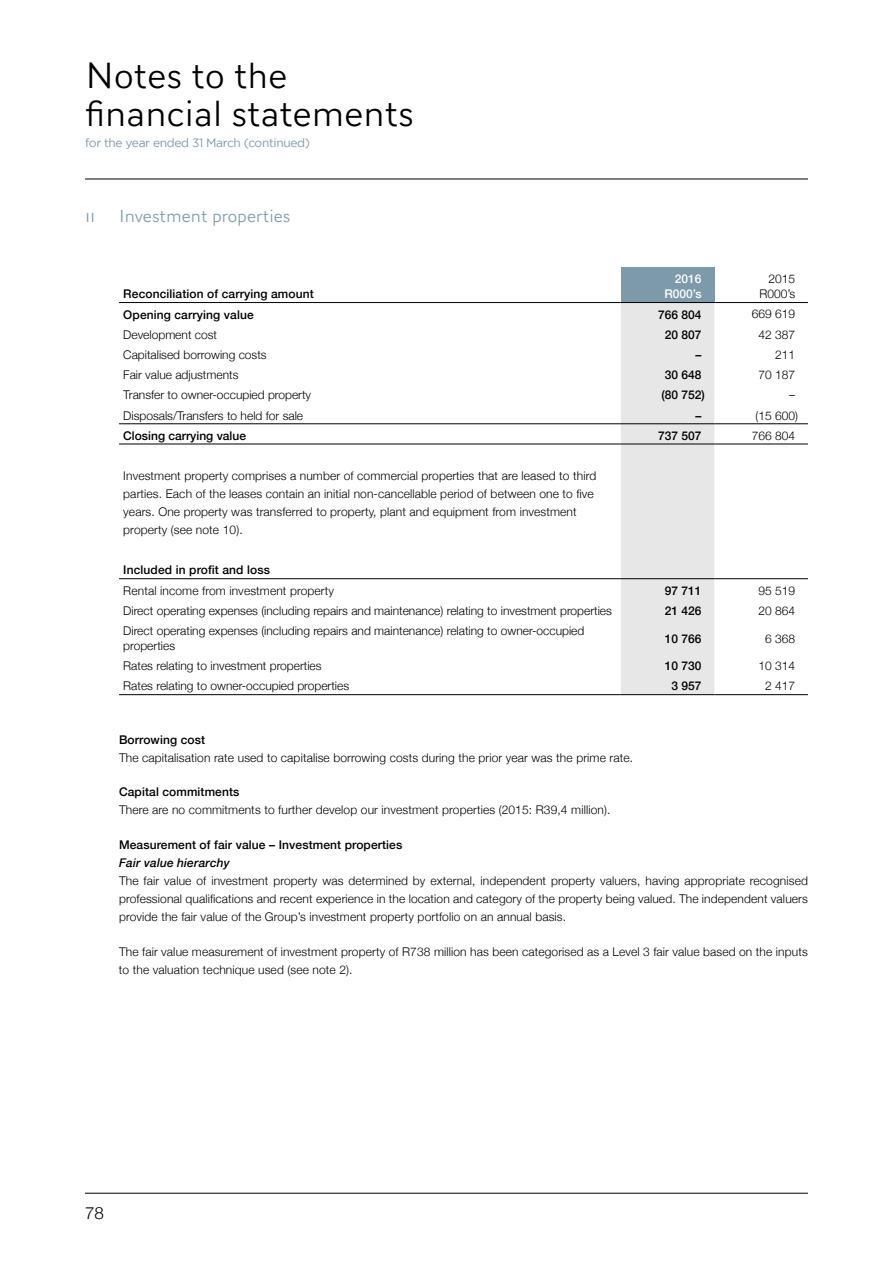
<style>
.page{position:relative;width:893px;height:1263px;background:#fff}
.page>*{position:absolute;margin:0;border:0;box-sizing:border-box;transform-origin:0 0}
.t1{font:300 37.5px/37.5px "AW Conqueror Sans";color:#000}
.t2{font:300 18px "AW Conqueror Sans";color:#7c9aa9}
.t3{font:300 16.95px "Helvetica Neue";color:#000}
.t4{font:300 12px/18px "Helvetica Neue";letter-spacing:.01em;color:#000}
.t5{font:500 12px "Helvetica Neue";letter-spacing:.01em;color:#000}
.t6{font:12px "Gotham";letter-spacing:-.03em;color:#7c9aa9}
.t7{font:italic 500 12px "Helvetica Neue";letter-spacing:.01em;color:#000}
.t8{font:500 12px/15px "Helvetica Neue";color:#fff;text-align:right}
</style>
<div class="page">
<hr style="left:85px;top:1193px;width:723px;height:1px;background:#000">
<hr style="left:85px;top:179px;width:723px;height:1px;background:#000">
<div style="left:621px;top:267px;width:93px;height:36px;background:#7c9aa9"></div>
<div style="left:621px;top:303px;width:93px;height:391px;background:#e7e7e7"></div>
<hr style="left:119px;top:694px;width:502px;height:1px;background:#000">
<hr style="left:621px;top:694px;width:93px;height:1px;background:#000">
<hr style="left:714px;top:694px;width:94px;height:1px;background:#000">
<hr style="left:119px;top:444px;width:502px;height:1px;background:#000">
<hr style="left:621px;top:444px;width:93px;height:1px;background:#000">
<hr style="left:714px;top:444px;width:94px;height:1px;background:#000">
<hr style="left:119px;top:423px;width:502px;height:1px;background:#000">
<hr style="left:621px;top:423px;width:93px;height:1px;background:#000">
<hr style="left:714px;top:423px;width:94px;height:1px;background:#000">
<hr style="left:119px;top:302px;width:502px;height:1px;background:#000">
<hr style="left:621px;top:302px;width:93px;height:1px;background:#000">
<hr style="left:714px;top:302px;width:94px;height:1px;background:#000">
<hr style="left:119px;top:578px;width:502px;height:1px;background:#000">
<hr style="left:621px;top:578px;width:93px;height:1px;background:#000">
<hr style="left:714px;top:578px;width:94px;height:1px;background:#000">
<h1 class="t1" style="left:85px;top:57px;width:330px">Notes to the financial statements</h1>
<p class="t6" style="left:85px;top:136px;width:226px">for the year ended 31 March (continued)</p>
<h2 class="t2" style="left:85px;top:201px;width:12px">11</h2>
<h2 class="t2" style="left:119px;top:201px;width:173px">Investment properties</h2>
<p class="t5" style="left:123px;top:284px;width:192px">Reconciliation of carrying amount</p>
<p class="t8" style="left:664px;top:271px;width:39px">2016<br>R000’s</p>
<p class="t4" style="left:759px;top:271px;width:37px;line-height:15px;text-align:right">2015<br>R000’s</p>
<p class="t5" style="left:123px;top:305px;width:132px">Opening carrying value</p>
<p class="t5" style="left:658px;top:305px;width:45px">766 804</p>
<p class="t4" style="left:752px;top:304px;width:45px">669 619</p>
<p class="t4" style="left:123px;top:324px;width:95px">Development cost</p>
<p class="t5" style="left:665px;top:325px;width:38px">20 807</p>
<p class="t4" style="left:758px;top:324px;width:38px">42 387</p>
<p class="t4" style="left:123px;top:345px;width:145px">Capitalised borrowing costs</p>
<p class="t5" style="left:696px;top:345px;width:7px">–</p>
<p class="t4" style="left:775px;top:345px;width:22px">211</p>
<p class="t4" style="left:123px;top:365px;width:117px">Fair value adjustments</p>
<p class="t5" style="left:665px;top:365px;width:38px">30 648</p>
<p class="t4" style="left:758px;top:365px;width:38px">70 187</p>
<p class="t4" style="left:123px;top:385px;width:189px">Transfer to owner-occupied property</p>
<p class="t5" style="left:662px;top:385px;width:45px">(80 752)</p>
<p class="t4" style="left:789px;top:385px;width:7px">–</p>
<p class="t4" style="left:123px;top:405px;width:181px">Disposals/Transfers to held for sale</p>
<p class="t5" style="left:696px;top:406px;width:7px">–</p>
<p class="t4" style="left:756px;top:405px;width:44px">(15 600)</p>
<p class="t5" style="left:123px;top:426px;width:124px">Closing carrying value</p>
<p class="t5" style="left:658px;top:426px;width:45px">737 507</p>
<p class="t4" style="left:752px;top:426px;width:45px">766 804</p>
<p class="t4" style="left:123px;top:466px;width:475px">Investment property comprises a number of commercial properties that are leased to third parties. Each of the leases contain an initial non-cancellable period of between one to five years. One property was transferred to property, plant and equipment from investment property (see note 10).</p>
<p class="t5" style="left:123px;top:561px;width:148px">Included in profit and loss</p>
<p class="t4" style="left:123px;top:580px;width:212px">Rental income from investment property</p>
<p class="t5" style="left:665px;top:581px;width:38px">97 711</p>
<p class="t4" style="left:758px;top:580px;width:38px">95 519</p>
<p class="t4" style="left:123px;top:601px;width:490px">Direct operating expenses (including repairs and maintenance) relating to investment properties</p>
<p class="t5" style="left:665px;top:601px;width:38px">21 426</p>
<p class="t4" style="left:758px;top:601px;width:38px">20 864</p>
<p class="t4" style="left:123px;top:622px;width:463px;line-height:15px">Direct operating expenses (including repairs and maintenance) relating to owner-occupied properties</p>
<p class="t5" style="left:665px;top:629px;width:38px">10 766</p>
<p class="t4" style="left:765px;top:628px;width:32px">6 368</p>
<p class="t4" style="left:123px;top:656px;width:200px">Rates relating to investment properties</p>
<p class="t5" style="left:665px;top:656px;width:38px">10 730</p>
<p class="t4" style="left:758px;top:656px;width:38px">10 314</p>
<p class="t4" style="left:123px;top:676px;width:227px">Rates relating to owner-occupied properties</p>
<p class="t5" style="left:672px;top:676px;width:32px">3 957</p>
<p class="t4" style="left:765px;top:676px;width:32px">2 417</p>
<p class="t5" style="left:119px;top:730px;width:88px">Borrowing cost</p>
<p class="t4" style="left:119px;top:747px;width:516px">The capitalisation rate used to capitalise borrowing costs during the prior year was the prime rate.</p>
<p class="t5" style="left:119px;top:782px;width:122px">Capital commitments</p>
<p class="t4" style="left:119px;top:800px;width:493px">There are no commitments to further develop our investment properties (2015: R39,4 million).</p>
<p class="t5" style="left:119px;top:835px;width:285px">Measurement of fair value – Investment properties</p>
<p class="t7" style="left:119px;top:852px;width:112px">Fair value hierarchy</p>
<p class="t4" style="left:119px;top:870px;width:690px;text-align:justify">The fair value of investment property was determined by external, independent property valuers, having appropriate recognised professional qualifications and recent experience in the location and category of the property being valued. The independent valuers provide the fair value of the Group’s investment property portfolio on an annual basis.</p>
<p class="t4" style="left:119px;top:941px;width:690px">The fair value measurement of investment property of R738 million has been categorised as a Level 3 fair value based on the inputs to the valuation technique used (see note 2).</p>
<h3 class="t3" style="left:85px;top:1199px;width:20px">78</h3>
</div>
